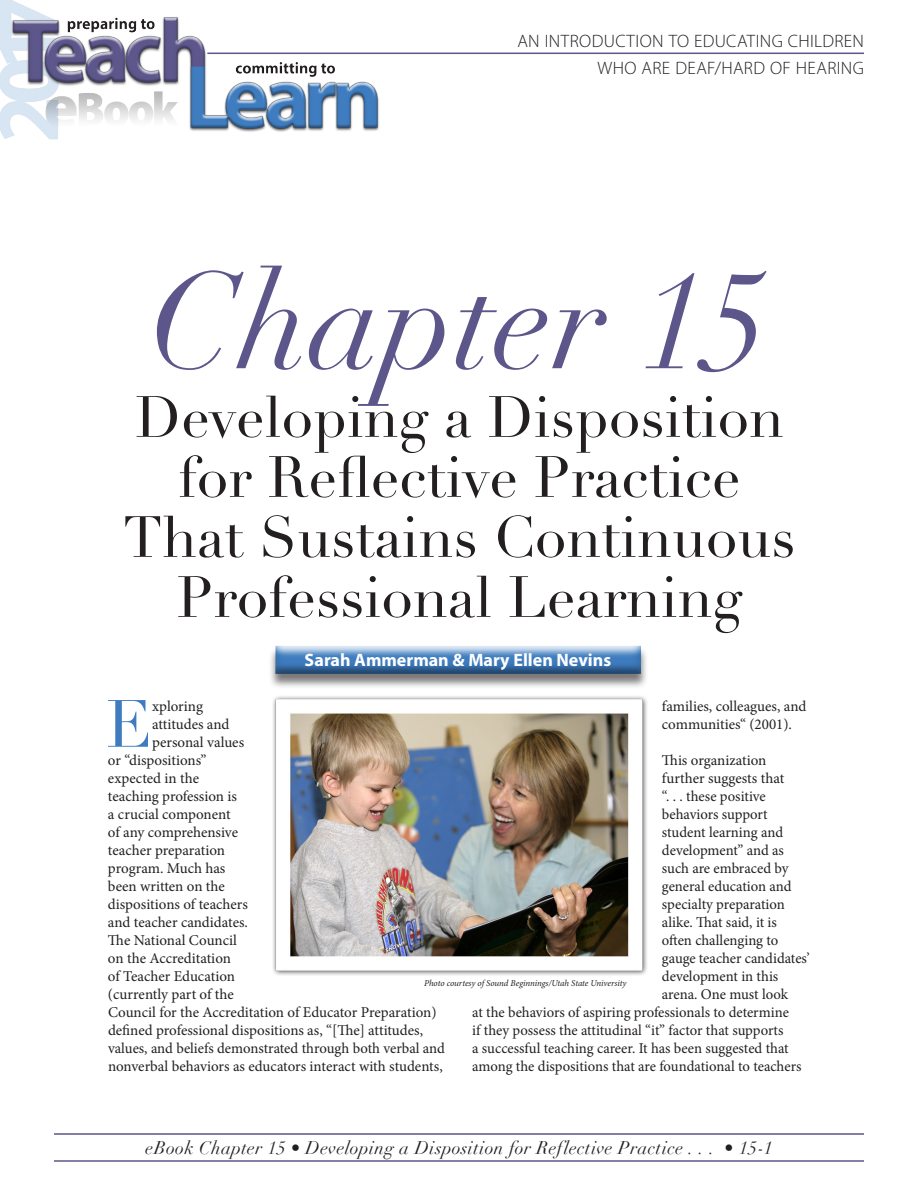
<style>
.page{position:relative;width:918px;height:1188px;background:#fff}
.page>*{position:absolute;margin:0;border:0;box-sizing:border-box;transform-origin:0 0}
.t1{font:italic 135px "Didot";color:#5c568b}
.t2{font:65.55px "Didot";color:#3e7cbf}
.t3{font:57px/60px "Didot";color:#231f20;text-align:center}
.t4{font:italic 18px "Didot";letter-spacing:.025em;color:#231f20}
.t5{font:300 18px/27px "Myriad Pro";letter-spacing:.02em;color:#231f20;text-align:right}
.t6{font:700 18px "Myriad Pro";color:#fff}
.t7{font:15px/18px "Minion Pro";color:#231f20}
.t8{font:italic 9px "Minion Pro";letter-spacing:-.01em;color:#231f20}
</style>
<div class="page">
<hr style="left:54px;top:1133px;width:810px;height:2px;background:#5c568b">
<hr style="left:54px;top:1160px;width:810px;height:2px;background:#5c568b">
<hr style="left:207px;top:53px;width:657px;height:1px;background:#5c568b">
<img style="left:0;top:0;width:390px;height:140px">
<div style="left:268px;top:646px;width:380px;height:43px;background:#231f20;opacity:.6"></div>
<div style="left:273px;top:645px;width:369px;height:14px;background:#dee8f4"></div>
<div style="left:273px;top:647px;width:369px;height:28px;background:#231f20;opacity:.5"></div>
<img style="left:268px;top:686px;width:380px;height:289px">
<p class="t5" style="left:517px;top:27px;width:348px">AN INTRODUCTION TO EDUCATING CHILDREN<br>WHO ARE DEAF/HARD OF HEARING</p>
<h1 class="t1" style="left:149px;top:238px;width:621px">Chapter 15</h1>
<h3 class="t3" style="left:123px;top:388px;width:674px">Developing a Disposition for Reflective Practice<br>That Sustains Continuous<br>Professional Learning</h3>
<p class="t6" style="left:305px;top:648px;width:308px">Sarah Ammerman &amp; Mary Ellen Nevins</p>
<h2 class="t2" style="left:106px;top:685px;width:48px">E</h2>
<p class="t7" style="left:152px;top:697px;width:52px">xploring</p>
<p class="t7" style="left:662px;top:697px;width:146px">families, colleagues, and communities“ (2001).</p>
<p class="t7" style="left:662px;top:751px;width:106px">This organization</p>
<p class="t7" style="left:662px;top:769px;width:124px">further suggests that</p>
<p class="t7" style="left:662px;top:787px;width:105px">“. . . these positive</p>
<p class="t7" style="left:662px;top:805px;width:107px">behaviors support</p>
<p class="t7" style="left:662px;top:823px;width:123px">student learning and</p>
<p class="t7" style="left:662px;top:841px;width:124px">development” and as</p>
<p class="t7" style="left:662px;top:859px;width:128px">such are embraced by</p>
<p class="t7" style="left:662px;top:877px;width:131px">general education and</p>
<p class="t7" style="left:662px;top:895px;width:124px">specialty preparation</p>
<p class="t7" style="left:662px;top:913px;width:116px">alike. That said, it is</p>
<p class="t7" style="left:662px;top:931px;width:118px">often challenging to</p>
<p class="t7" style="left:662px;top:949px;width:149px">gauge teacher candidates’</p>
<p class="t7" style="left:662px;top:967px;width:118px">development in this</p>
<p class="t7" style="left:662px;top:985px;width:128px">arena. One must look</p>
<p class="t7" style="left:472px;top:1003px;width:318px">at the behaviors of aspiring professionals to determine</p>
<p class="t7" style="left:472px;top:1021px;width:313px">if they possess the attitudinal “it” factor that supports</p>
<p class="t7" style="left:472px;top:1039px;width:318px">a successful teaching career. It has been suggested that</p>
<p class="t7" style="left:472px;top:1057px;width:331px">among the dispositions that are foundational to teachers</p>
<p class="t7" style="left:152px;top:715px;width:79px">attitudes and</p>
<p class="t7" style="left:152px;top:733px;width:94px">personal values</p>
<p class="t7" style="left:108px;top:751px;width:100px">or “dispositions”</p>
<p class="t7" style="left:108px;top:769px;width:93px">expected in the</p>
<p class="t7" style="left:108px;top:787px;width:131px">teaching profession is</p>
<p class="t7" style="left:108px;top:805px;width:124px">a crucial component</p>
<p class="t7" style="left:108px;top:823px;width:132px">of any comprehensive</p>
<p class="t7" style="left:108px;top:841px;width:119px">teacher preparation</p>
<p class="t7" style="left:108px;top:859px;width:119px">program. Much has</p>
<p class="t7" style="left:108px;top:877px;width:118px">been written on the</p>
<p class="t7" style="left:108px;top:895px;width:141px">dispositions of teachers</p>
<p class="t7" style="left:108px;top:913px;width:141px">and teacher candidates.</p>
<p class="t7" style="left:108px;top:931px;width:131px">The National Council</p>
<p class="t7" style="left:108px;top:949px;width:125px">on the Accreditation</p>
<p class="t7" style="left:108px;top:967px;width:129px">of Teacher Education</p>
<p class="t7" style="left:108px;top:985px;width:127px">(currently part of the</p>
<p class="t7" style="left:108px;top:1003px;width:330px">Council for the Accreditation of Educator Preparation)</p>
<p class="t7" style="left:108px;top:1021px;width:317px">defined professional dispositions as, “[The] attitudes,</p>
<p class="t7" style="left:108px;top:1039px;width:339px">values, and beliefs demonstrated through both verbal and</p>
<p class="t7" style="left:108px;top:1057px;width:336px">nonverbal behaviors as educators interact with students,</p>
<p class="t8" style="left:424px;top:977px;width:204px">Photo courtesy of Sound Beginnings/Utah State University</p>
<p class="t4" style="left:145px;top:1137px;width:629px">eBook Chapter 15 • Developing a Disposition for Reflective Practice . . . • 15-1</p>
</div>
